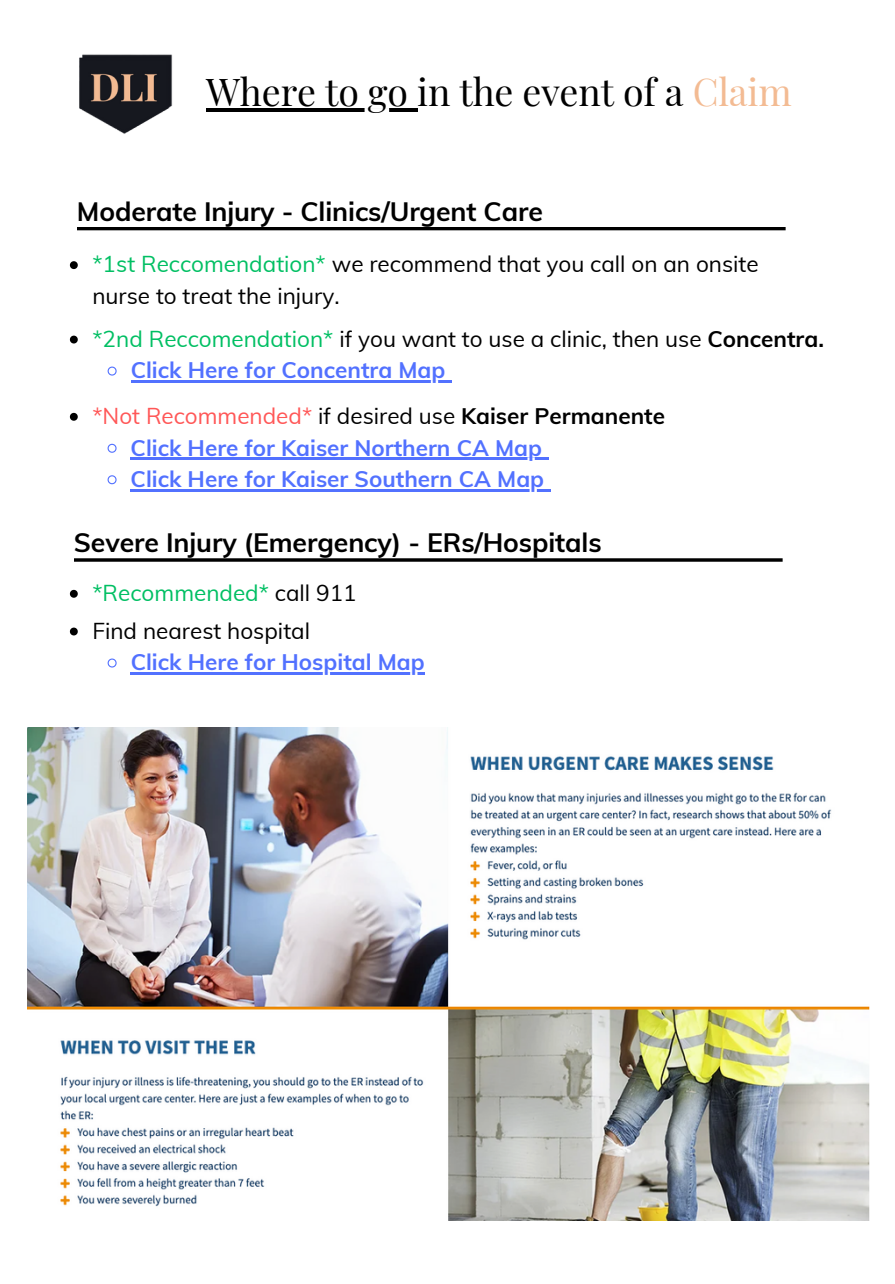
<style>
.page{position:relative;width:895px;height:1284px;background:#fff}
.page>*{position:absolute;margin:0;border:0;box-sizing:border-box;transform-origin:0 0}
.t1{font:37.5px "Playfair Display";letter-spacing:-.005em;color:#000}
.t2{font:700 26.55px "Muli";letter-spacing:-.005em;color:#000}
.t3{font:22.5px/31.5px "Muli";color:#000}
.t4{font:700 22.5px/31.5px "Muli";color:#5271ff}
.s1{color:#f3bb93}
.s2{color:#00bf63}
.s3{font-weight:700}
.s4{font-weight:700;color:#5271ff}
.s5{font-weight:400;color:#ff5757}
.s6{font-weight:400;color:#000}
.s7{color:#000}
</style>
<div class="page">
<hr style="left:77px;top:227px;width:708px;height:3px;background:#000">
<svg style="left:74px;top:558px;width:708px;height:4px;background:#222"></svg>
<img style="left:27px;top:728px;width:842px;height:492px">
<svg style="left:70px;top:261px;width:8px;height:8px"></svg>
<svg style="left:70px;top:413px;width:8px;height:8px"></svg>
<svg style="left:107px;top:443px;width:10px;height:10px"></svg>
<hr style="left:131px;top:458px;width:411px;height:2px;background:#5271ff">
<svg style="left:542px;top:458px;width:6px;height:2px"></svg>
<svg style="left:107px;top:475px;width:10px;height:10px"></svg>
<hr style="left:131px;top:489px;width:413px;height:2px;background:#5271ff">
<svg style="left:544px;top:489px;width:6px;height:2px"></svg>
<svg style="left:70px;top:590px;width:8px;height:8px"></svg>
<svg style="left:70px;top:627px;width:8px;height:8px"></svg>
<svg style="left:107px;top:658px;width:10px;height:10px"></svg>
<hr style="left:131px;top:672px;width:294px;height:3px;background:#5271ff">
<svg style="left:70px;top:336px;width:8px;height:7px"></svg>
<svg style="left:107px;top:366px;width:10px;height:10px"></svg>
<hr style="left:131px;top:381px;width:314px;height:2px;background:#5271ff">
<svg style="left:445px;top:381px;width:6px;height:2px"></svg>
<img style="left:79px;top:54px;width:94px;height:80px">
<hr style="left:206px;top:109px;width:211px;height:3px;background:#000">
<h1 class="t1" style="left:206px;top:66px;width:587px">Where to go in the event of a <span class="s1">Claim</span></h1>
<p class="t2" style="left:77px;top:194px;width:467px">Moderate Injury - Clinics/Urgent Care</p>
<p class="t3" style="left:92px;top:248px;width:667px"><span class="s2">*1st Reccomendation*</span> we recommend that you call on an onsite nurse to treat the injury.</p>
<p class="t3" style="left:131px;top:323px;width:694px;text-indent:-38px"><span class="s2">*2nd Reccomendation*</span> if you want to use a clinic, then use <span class="s3">Concentra.<br></span><span class="s4">Click Here for Concentra Map</span></p>
<p class="t4" style="left:131px;top:400px;width:536px;text-indent:-38px"><span class="s5">*Not Recommended*</span> <span class="s6">if desired use</span> <span class="s7">Kaiser Permanente<br></span>Click Here for Kaiser Northern CA Map<br>Click Here for Kaiser Southern CA Map</p>
<p class="t2" style="left:74px;top:525px;width:529px">Severe Injury (Emergency) - ERs/Hospitals</p>
<p class="t3" style="left:92px;top:574px;width:266px;line-height:37.7px"><span class="s2">*Recommended*</span> call 911<br>Find nearest hospital</p>
<p class="t4" style="left:131px;top:646px;width:295px">Click Here for Hospital Map</p>
</div>
